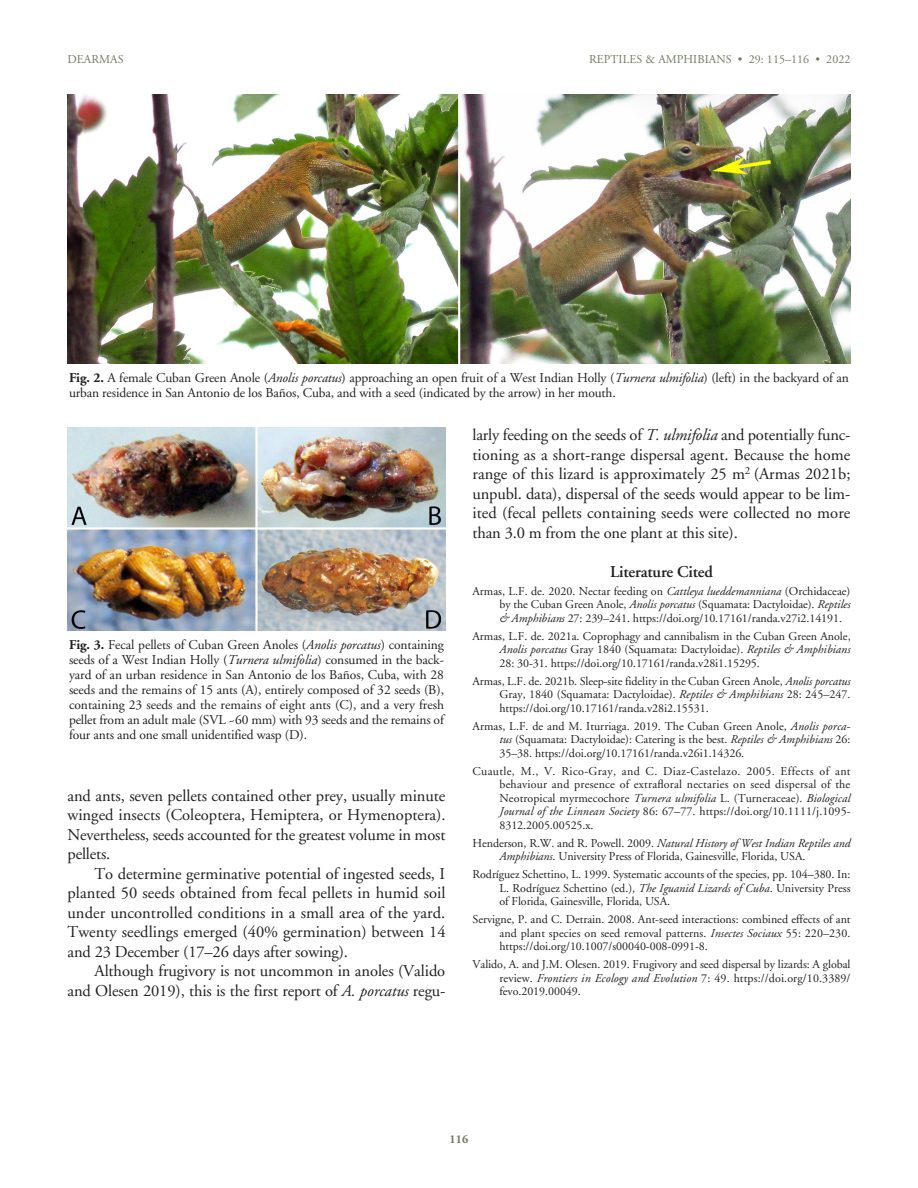
<style>
.page{position:relative;width:918px;height:1188px;background:#fff}
.page>*{position:absolute;margin:0;border:0;box-sizing:border-box;transform-origin:0 0}
.TEXT{font:16.5px/19.5px "Adobe Garamond";letter-spacing:-.01em;color:#231f20;text-align:justify}
.SUBhead{font:600 16.5px "Adobe Garamond";letter-spacing:-.01em;color:#231f20}
.Figure_Caption{font:13.5px/15px "Adobe Garamond";letter-spacing:-.01em;color:#231f20;text-align:justify}
.Lit_Cited{font:12px/13.5px "Adobe Garamond";letter-spacing:-.005em;color:#231f20;text-align:justify}
.t1{font:12px "Adobe Garamond";letter-spacing:.005em;color:#717a60}
.t2{font:700 12px "Adobe Garamond";color:#717a60}
.s1{font-weight:700}
.s2{font-style:italic}
.s3{font-style:inherit}
</style>
<div class="page">
<img style="left:68px;top:427px;width:378px;height:204px">
<img style="left:68px;top:94px;width:782px;height:270px">
<p class="t1" style="left:68px;top:53px;width:58px">DEARMAS</p>
<p class="t1" style="left:589px;top:53px;width:263px">REPTILES &amp; AMPHIBIANS • 29: 115–116 • 2022</p>
<p class="Figure_Caption" style="left:69px;top:370px;width:781px"><span class="s1">Fig. 2.</span> A female Cuban Green Anole (<span class="s2">Anolis porcatus</span>) approaching an open fruit of a West Indian Holly (<span class="s2">Turnera ulmifolia</span>) (left) in the backyard of an urban residence in San Antonio de los Baños, Cuba, and with a seed (indicated by the arrow) in her mouth.</p>
<p class="Figure_Caption" style="left:69px;top:638px;width:377px"><span class="s1">Fig. 3.</span> Fecal pellets of Cuban Green Anoles (<span class="s2">Anolis porcatus</span>) containing seeds of a West Indian Holly (<span class="s2">Turnera ulmifolia</span>) consumed in the back&shy;yard of an urban residence in San Antonio de los Baños, Cuba, with 28 seeds and the remains of 15 ants (A), entirely composed of 32 seeds (B), containing 23 seeds and the remains of eight ants (C), and a very fresh pellet from an adult male (SVL ~60 mm) with 93 seeds and the remains of four ants and one small unidentified wasp (D).</p>
<p class="TEXT" style="left:68px;top:786px;width:380px">and ants, seven pellets contained other prey, usually minute winged insects (Coleoptera, Hemiptera, or Hymenoptera).<br>Nevertheless, seeds accounted for the greatest volume in most pellets.</p>
<p class="TEXT" style="left:68px;top:864px;width:380px;text-indent:27px">To determine germinative potential of ingested seeds, I planted 50 seeds obtained from fecal pellets in humid soil under uncontrolled conditions in a small area of the yard.<br>Twenty seedlings emerged (40% germination) between 14 and 23 December (17–26 days after sowing).</p>
<p class="TEXT" style="left:68px;top:962px;width:380px;text-align:right">Although frugivory is not uncommon in anoles (Valido and Olesen 2019), this is the first report of <span class="s2">A. porcatus</span> regu-</p>
<p class="TEXT" style="left:472px;top:426px;width:380px">larly feeding on the seeds of <span class="s2">T. ulmifolia</span> and potentially func&shy;tioning as a short-range dispersal agent. Because the home range of this lizard is approximately 25 m<sup>2</sup> (Armas 2021b; unpubl. data), dispersal of the seeds would appear to be lim&shy;ited (fecal pellets containing seeds were collected no more than 3.0 m from the one plant at this site).</p>
<p class="SUBhead" style="left:610px;top:562px;width:104px">Literature Cited</p>
<p class="Lit_Cited" style="left:500px;top:584px;width:353px;text-indent:-27px">Armas, L.F. de. 2020<span class="s3">.</span> Nectar feeding on <span class="s2">Cattleya lueddemanniana</span> (Orchidaceae) by the Cuban Green Anole, <span class="s2">Anolis porcatus</span> (Squamata: Dactyloidae). <span class="s2">Reptiles &amp; Amphibians</span> 27: 239–241. https://doi.org/10.17161/randa.v27i2.14191.</p>
<p class="Lit_Cited" style="left:500px;top:629px;width:353px;text-indent:-27px">Armas, L.F. de. 2021a. Coprophagy and cannibalism in the Cuban Green Anole, <span class="s2">Anolis porcatus</span> Gray 1840 (Squamata: Dactyloidae). <span class="s2">Reptiles &amp; Amphibians </span>28: 30-31. https://doi.org/10.17161/randa.v28i1.15295.</p>
<p class="Lit_Cited" style="left:500px;top:675px;width:353px;text-indent:-27px">Armas, L.F. de. 2021b. Sleep-site fidelity in the Cuban Green Anole, <span class="s2">Anolis porcatus </span>Gray, 1840 (Squamata: Dactyloidae). <span class="s2">Reptiles &amp; Amphibians</span> 28: 245–247. https://doi.org/10.17161/randa.v28i2.15531.</p>
<p class="Lit_Cited" style="left:500px;top:720px;width:353px;text-indent:-27px">Armas, L.F. de and M. Iturriaga. 2019. The Cuban Green Anole, <span class="s2">Anolis porca&shy;tus</span> (Squamata: Dactyloidae): Catering is the best. <span class="s2">Reptiles &amp; Amphibians</span> 26:<br>35–38. https://doi.org/10.17161/randa.v26i1.14326.</p>
<p class="Lit_Cited" style="left:500px;top:765px;width:353px;text-indent:-27px">Cuautle, M., V. Rico-Gray, and C. Diaz-Castelazo. 2005. Effects of ant behaviour and presence of extrafloral nectaries on seed dispersal of the Neotropical myrmecochore <span class="s2">Turnera ulmifolia</span> L. (Turneraceae). <span class="s2">Biological Journal of the Linnean Society</span> 86: 67–77. https://doi.org/10.1111/j.1095- 8312.2005.00525.x.</p>
<p class="Lit_Cited" style="left:500px;top:837px;width:352px;text-indent:-27px">Henderson, R.W. and R. Powell. 2009. <span class="s2">Natural History of West Indian Reptiles and<br>Amphibians</span>. University Press of Florida, Gainesville, Florida, USA.</p>
<p class="Lit_Cited" style="left:500px;top:868px;width:353px;text-indent:-27px">Rodríguez Schettino, L. 1999. Systematic accounts of the species, pp. 104–380. In:<br>L. Rodríguez Schettino (ed.), <span class="s2">The Iguanid Lizards of Cuba</span>. University Press of Florida, Gainesville, Florida, USA.</p>
<p class="Lit_Cited" style="left:500px;top:913px;width:353px;text-indent:-27px">Servigne, P. and C. Detrain. 2008. Ant-seed interactions: combined effects of ant and plant species on seed removal patterns. <span class="s2">Insectes Sociaux</span> 55: 220–230. https://doi.org/10.1007/s00040-008-0991-8.</p>
<p class="Lit_Cited" style="left:500px;top:958px;width:353px;text-indent:-27px">Valido, A. and J.M. Olesen. 2019. Frugivory and seed dispersal by lizards: A global review. <span class="s2">Frontiers in Ecology and Evolution</span> 7: 49. https://doi.org/10.3389/ fevo.2019.00049.</p>
<p class="t2" style="left:450px;top:1132px;width:20px">116</p>
</div>
